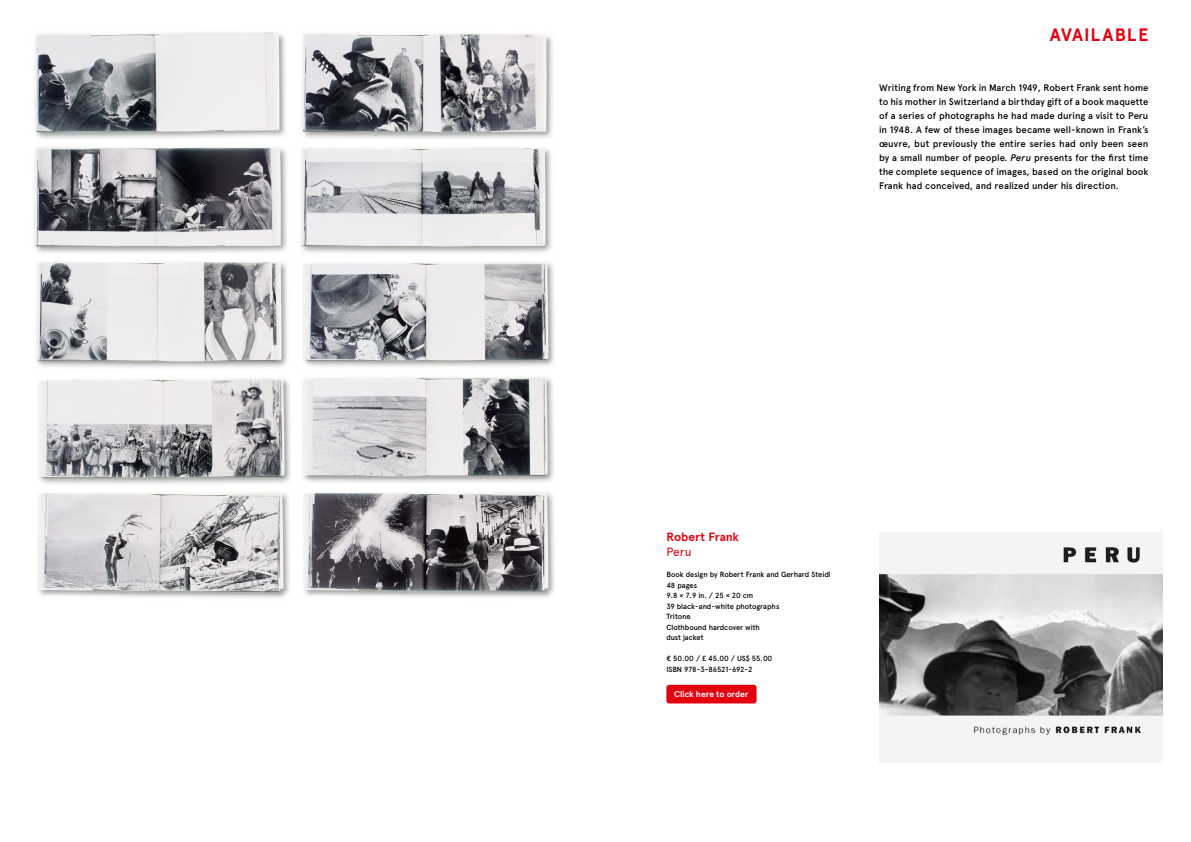
<style>
.page{position:relative;width:1191px;height:842px;background:#fff}
.page>*{position:absolute;margin:0;border:0;box-sizing:border-box;transform-origin:0 0}
.t1{font:700 18px "Apercu Pro";letter-spacing:.06em;color:#e3000f}
.t2{font:700 12px "Apercu Pro";letter-spacing:-.005em;color:#e3000f}
.t3{font:12px "Apercu Pro";color:#e3000f}
.t4{font:500 9.5px/14px "Apercu Pro";letter-spacing:-.005em;color:#000;text-align:justify}
.t5{font:700 8.5px "Apercu Pro";letter-spacing:-.005em;color:#fff}
.t6{font:500 7.5px/10.5px "Apercu Pro";letter-spacing:-.01em;color:#000}
.s1{font-style:italic}
</style>
<div class="page">
<img style="left:879px;top:533px;width:283px;height:230px">
<img style="left:301px;top:33px;width:254px;height:334px">
<img style="left:302px;top:377px;width:253px;height:221px">
<img style="left:34px;top:32px;width:257px;height:567px">
<div style="left:666px;top:685px;width:90px;height:18px;background:#e3000f;border-radius:3px"></div>
<h1 class="t1" style="left:1049px;top:21px;width:100px">AVAILABLE</h1>
<p class="t4" style="left:879px;top:80px;width:271px">Writing from New York in March 1949, Robert Frank sent home to his mother in Switzerland a birthday gift of a book maquette of a series of photographs he had made during a visit to Peru in 1948. A few of these images became well-known in Frank’s œuvre, but previously the entire series had only been seen by a small number of people. <span class="s1">Peru</span> presents for the first time the complete sequence of images, based on the original book Frank had conceived, and realized under his direction.</p>
<p class="t2" style="left:666px;top:528px;width:74px">Robert Frank</p>
<p class="t3" style="left:666px;top:543px;width:27px">Peru</p>
<p class="t6" style="left:666px;top:569px;width:166px">Book design by Robert Frank and Gerhard Steidl<br>48 pages<br>9.8 × 7.9 in. / 25 × 20 cm<br>39 black-and-white photographs<br>Tritone<br>Clothbound hardcover with<br>dust jacket</p>
<p class="t6" style="left:666px;top:653px;width:107px">€ 50.00 / £ 45.00 / US$ 55.00<br>ISBN 978-3-86521-692-2</p>
<p class="t5" style="left:674px;top:688px;width:76px">Click here to order</p>
</div>
